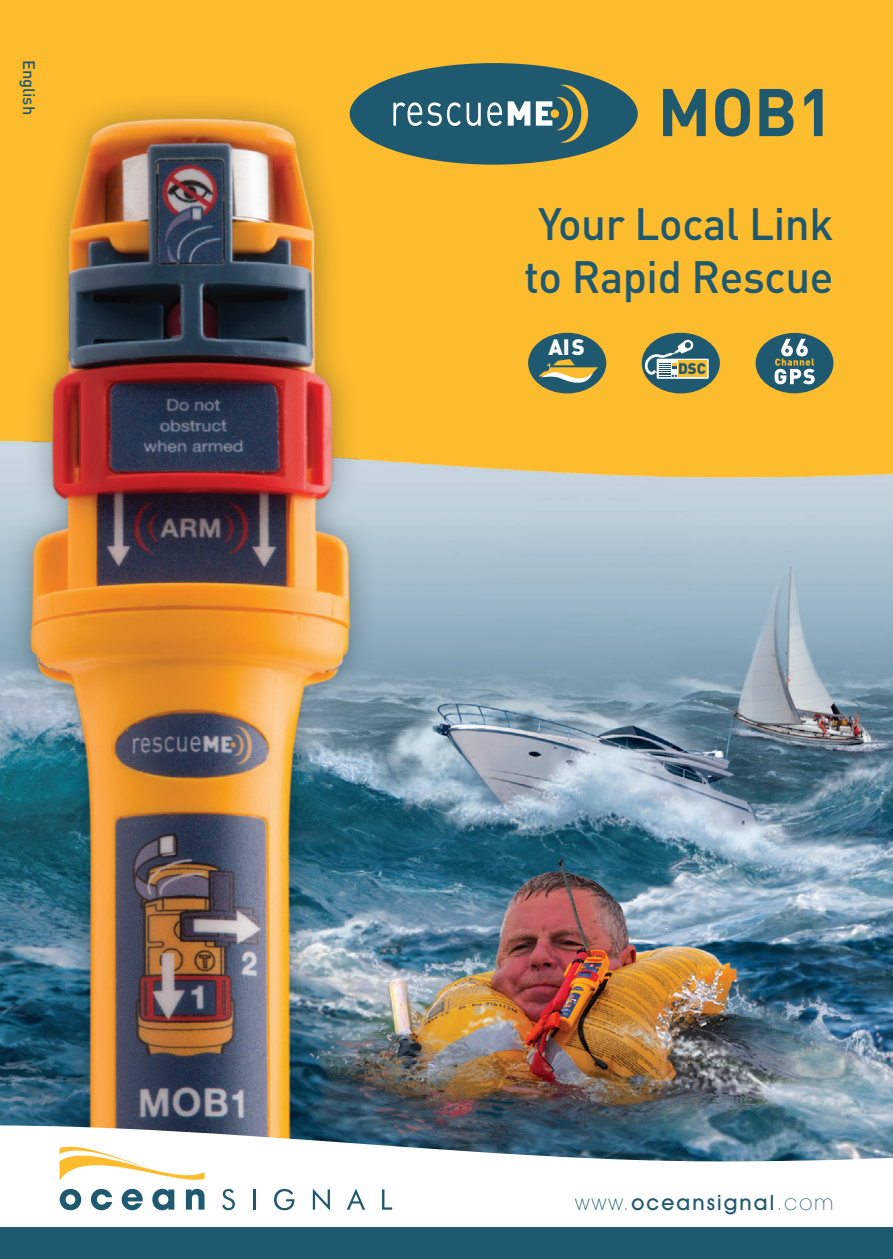
<style>
.page{position:relative;width:893px;height:1259px;background:#fff}
.page>*{position:absolute;margin:0;border:0;box-sizing:border-box;transform-origin:0 0}
.t1{font:700 66.3px "DIN";color:#1f5970}
.t2{font:500 44.7px/53.7px "DIN";letter-spacing:-.01em;color:#1f5970;text-align:center}
.t3{font:900 21.9px "DIN";color:#fff}
.t4{font:500 21.3px "Avant Garde IT Cby BT";letter-spacing:.1em;color:#1f5970}
.t5{font:500 16.5px "DIN";color:#1f5970}
.t6{font:900 15px "DIN";color:#1f5970}
.s1{font-weight:200}
</style>
<div class="page">
<img style="left:0;top:0;width:893px;height:1125px">
<div style="left:350px;top:63px;width:288px;height:102px;background:#1f5970;border-radius:50%"></div>
<svg style="left:393px;top:85px;width:195px;height:58px"></svg>
<svg style="left:0;top:1125px;width:893px;height:86px"></svg>
<div style="left:0;top:1227px;width:893px;height:32px;background:#1f5970"></div>
<svg style="left:222px;top:1189px;width:13px;height:21px"></svg>
<hr style="left:253px;top:1189px;width:2px;height:20px;background:#1f5970">
<svg style="left:274px;top:1189px;width:20px;height:21px"></svg>
<svg style="left:313px;top:1188px;width:17px;height:22px"></svg>
<svg style="left:347px;top:1188px;width:18px;height:21px"></svg>
<svg style="left:382px;top:1189px;width:10px;height:20px"></svg>
<svg style="left:60px;top:1139px;width:145px;height:71px"></svg>
<div style="left:528px;top:333px;width:78px;height:60px;background:#1f5970;border-radius:50%"></div>
<svg style="left:538px;top:359px;width:60px;height:25px"></svg>
<div style="left:642px;top:333px;width:78px;height:60px;background:#1f5970;border-radius:50%"></div>
<div style="left:657px;top:359px;width:52px;height:20px;background:linear-gradient(to right,#fefefe,#fff)"></div>
<div style="left:678px;top:361px;width:29px;height:16px;background:#fdbb2e"></div>
<svg style="left:644px;top:340px;width:50px;height:37px"></svg>
<div style="left:756px;top:333px;width:77px;height:60px;background:#1f5970;border-radius:50%"></div>
<svg style="left:774px;top:339px;width:41px;height:45px"></svg>
<p class="t5" style="left:40px;top:60px;width:57px;rotate:90deg">English</p>
<p class="t1" style="left:658px;top:68px;width:177px">MOB1</p>
<p class="t2" style="left:524px;top:195px;width:311px">Your Local Link to Rapid Rescue</p>
<p class="t3" style="left:548px;top:332px;width:38px">AIS</p>
<p class="t6" style="left:678px;top:359px;width:29px">DSC</p>
<p class="t4" style="left:575px;top:1189px;width:260px"><span class="s1">www.</span>oceansignal<span class="s1">.com</span></p>
</div>
